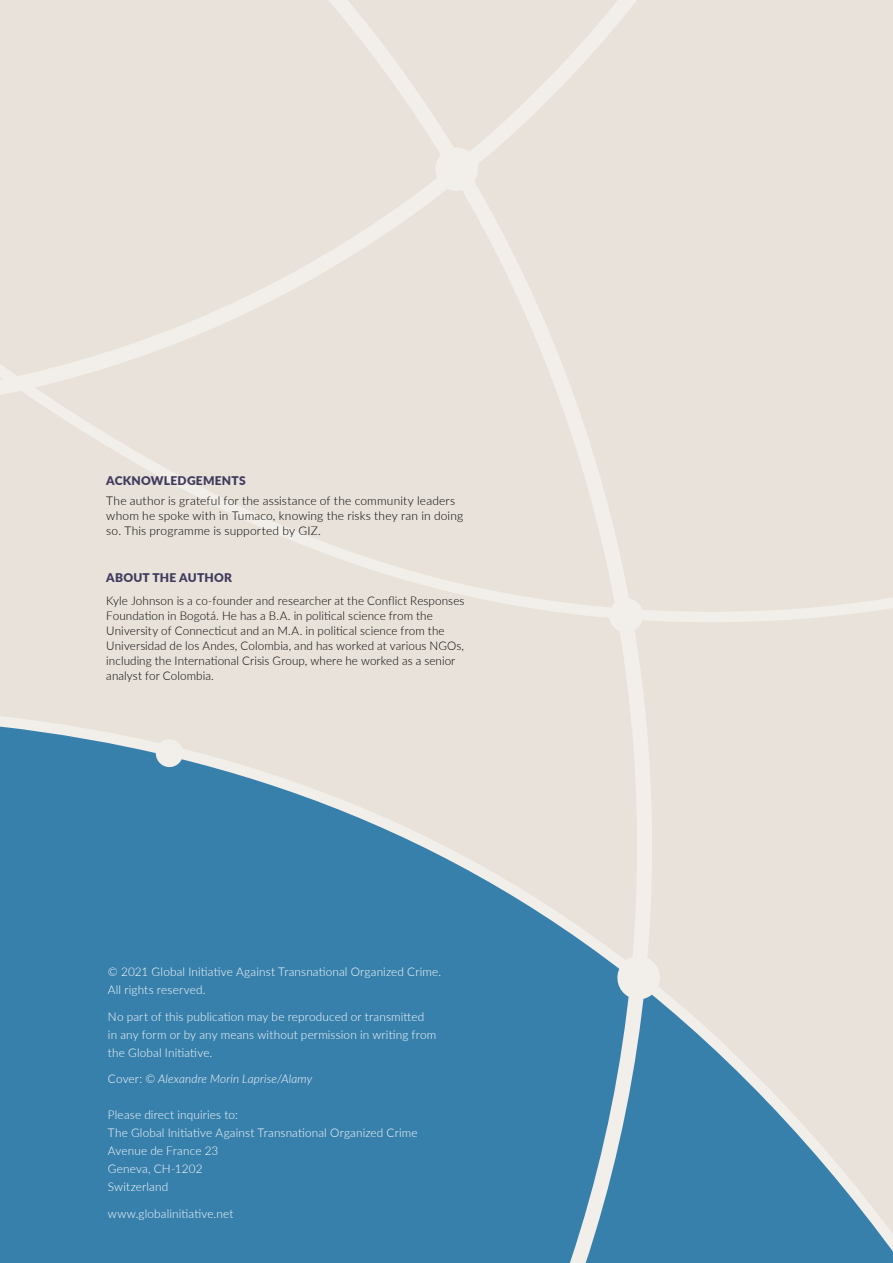
<style>
.page{position:relative;width:893px;height:1263px;background:#fff}
.page>*{position:absolute;margin:0;border:0;box-sizing:border-box;transform-origin:0 0}
.t1{font:300 12px/15px "Lato";letter-spacing:.01em;color:#000}
.t2{font:300 12px/18px "Lato";letter-spacing:.015em;color:#fff}
.t3{font:italic 300 12px "Lato";letter-spacing:.015em;color:#fff}
.t4{font:900 12px "Lato";letter-spacing:.02em;color:#403a5e}
.s1{font-style:normal}
</style>
<div class="page">
<div style="left:0;top:640px;width:883px;height:50px;background:#e8e2da"></div>
<div style="left:0;top:0;width:892px;height:640px;background:#e8e2da"></div>
<svg style="left:0;top:690px;width:892px;height:573px;background:#7aa5bd"></svg>
<svg style="left:615px;top:953px;width:47px;height:49px;background:#d9dee0"></svg>
<svg style="left:154px;top:738px;width:31px;height:31px"></svg>
<svg style="left:892px;top:0;width:1px;height:1263px"></svg>
<p class="t4" style="left:106px;top:472px;width:141px">ACKNOWLEDGEMENTS</p>
<p class="t1" style="left:106px;top:492px;width:358px">The author is grateful for the assistance of the community leaders whom he spoke with in Tumaco, knowing the risks they ran in doing so. This programme is supported by GIZ.</p>
<p class="t4" style="left:106px;top:568px;width:127px">ABOUT THE AUTHOR</p>
<p class="t1" style="left:106px;top:593px;width:360px">Kyle Johnson is a co-founder and researcher at the Conflict Responses Foundation in Bogotá. He has a B.A. in political science from the University of Connecticut and an M.A. in political science from the Universidad de los Andes, Colombia, and has worked at various NGOs, including the International Crisis Group, where he worked as a senior analyst for Colombia.</p>
<p class="t2" style="left:108px;top:962px;width:335px">© 2021 Global Initiative Against Transnational Organized Crime.<br>All rights reserved.</p>
<p class="t2" style="left:108px;top:1007px;width:330px">No part of this publication may be reproduced or transmitted in any form or by any means without permission in writing from the Global Initiative.</p>
<p class="t3" style="left:108px;top:1070px;width:206px"><span class="s1">Cover:</span> © Alexandre Morin Laprise/Alamy</p>
<p class="t2" style="left:108px;top:1105px;width:311px">Please direct inquiries to:<br>The Global Initiative Against Transnational Organized Crime<br>Avenue de France 23<br>Geneva, CH-1202<br>Switzerland</p>
<p class="t2" style="left:108px;top:1204px;width:127px">www.globalinitiative.net</p>
</div>
